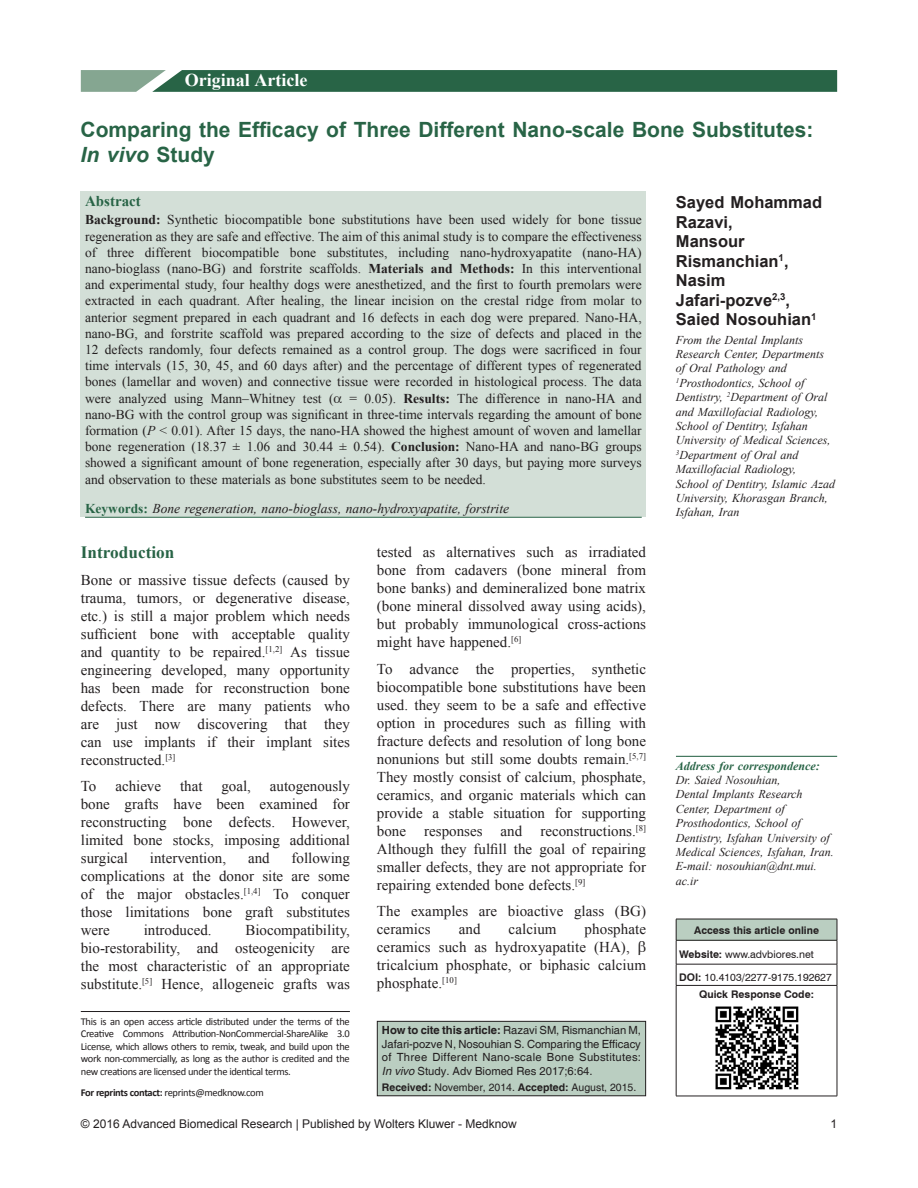
<style>
.page{position:relative;width:918px;height:1188px;background:#fff}
.page>*{position:absolute;margin:0;border:0;box-sizing:border-box;transform-origin:0 0}
.AT{font:700 21px/25.2px "Arial";color:#286446}
.AH{font:700 18px "Times New Roman";color:#fff}
.t1{font:700 17.25px "Times New Roman";color:#286446}
.AU{font:700 16.5px/19.5px "Arial";color:#231f20}
.TX{font:15px/18px "Times New Roman";color:#231f20;text-align:justify}
.ABSH{font:700 15px "Times New Roman";color:#286446}
.ABS{font:13.5px/16.2px "Times New Roman";letter-spacing:-.005em;color:#231f20;text-align:justify}
.KWD{font:italic 13.5px "Times New Roman";color:#231f20}
.AFF{font:italic 12px/14.4px "Times New Roman";color:#231f20}
.ADD{font:italic 12px/14.4px "Times New Roman";color:#231f20}
.t2{font:12px "Arial";color:#231f20}
.HTC{font:11.25px/13.5px "Helvetica";letter-spacing:.025em;color:#231f20;text-align:justify}
.Pa7{font:10.5px/12.6px "Calibri";letter-spacing:-.03em;color:#211d1e;text-align:justify}
.HTC-2{font:10.5px "Helvetica";color:#231f20}
.DOI{font:10.5px "Swiss 721 BT";color:#231f20}
.Website{font:10.5px "Swiss 721 BT";color:#231f20}
.ATAO{font:700 10.5px "Swiss 721 BT";color:#231f20}
.QRC{font:700 10.5px "Swiss 721 BT";color:#231f20}
.s1{font-style:italic}
.s2{font-weight:700}
.s3{font-weight:700;font-style:normal;color:#286446}
.s4{font-weight:700;color:#286446}
</style>
<div class="page">
<hr style="left:676px;top:756px;width:161px;height:1px;background:#286446">
<div style="left:81px;top:192px;width:565px;height:325px;background:#d3dfd7"></div>
<hr style="left:85px;top:517px;width:557px;height:1px;background:#286446">
<svg style="left:81px;top:70px;width:756px;height:22px;background:#376e52"></svg>
<div style="left:377px;top:1021px;width:269px;height:75px;background:#bacec1"></div>
<div style="left:377px;top:1021px;width:269px;height:75px;border:1px solid #231f20"></div>
<hr style="left:81px;top:1011px;width:269px;height:1px;background:#211d1e">
<div style="left:676px;top:919px;width:161px;height:21px;background:#bacec1"></div>
<hr style="left:676px;top:940px;width:161px;height:1px;background:#231f20">
<hr style="left:676px;top:964px;width:161px;height:1px;background:#231f20">
<hr style="left:676px;top:985px;width:161px;height:1px;background:#231f20">
<hr style="left:676px;top:919px;width:161px;height:1px;background:#231f20">
<svg style="left:676px;top:919px;width:1px;height:66px"></svg>
<svg style="left:837px;top:919px;width:1px;height:66px"></svg>
<hr style="left:676px;top:986px;width:1px;height:110px;background:#231f20">
<hr style="left:837px;top:986px;width:1px;height:110px;background:#231f20">
<hr style="left:676px;top:1096px;width:161px;height:1px;background:#231f20">
<img style="left:715px;top:1006px;width:84px;height:84px">
<p class="AH" style="left:185px;top:67px;width:124px">Original Article</p>
<p class="AT" style="left:81px;top:117px;width:734px">Comparing the Efficacy of Three Different Nano‑scale Bone Substitutes:<br><span class="s1">In vivo</span> Study</p>
<p class="ABSH" style="left:85px;top:190px;width:57px">Abstract</p>
<p class="ABS" style="left:85px;top:211px;width:558px"><span class="s2">Background:</span> Synthetic biocompatible bone substitutions have been used widely for bone tissue regeneration as they are safe and effective. The aim of this animal study is to compare the effectiveness of three different biocompatible bone substitutes, including nano‑hydroxyapatite (nano‑HA) nano‑bioglass (nano‑BG) and forstrite scaffolds. <span class="s2">Materials and Methods:</span> In this interventional and experimental study, four healthy dogs were anesthetized, and the first to fourth premolars were extracted in each quadrant. After healing, the linear incision on the crestal ridge from molar to anterior segment prepared in each quadrant and 16 defects in each dog were prepared. Nano‑HA, nano‑BG, and forstrite scaffold was prepared according to the size of defects and placed in the 12 defects randomly, four defects remained as a control group. The dogs were sacrificed in four time intervals (15, 30, 45, and 60 days after) and the percentage of different types of regenerated bones (lamellar and woven) and connective tissue were recorded in histological process. The data were analyzed using Mann–Whitney test ( = 0.05). <span class="s2">Results:</span> The difference in nano‑HA and nano‑BG with the control group was significant in three‑time intervals regarding the amount of bone formation (<span class="s1">P</span> &lt; 0.01). After 15 days, the nano‑HA showed the highest amount of woven and lamellar bone regeneration (18.37 ± 1.06 and 30.44 ± 0.54). <span class="s2">Conclusion:</span> Nano‑HA and nano‑BG groups showed a significant amount of bone regeneration, especially after 30 days, but paying more surveys and observation to these materials as bone substitutes seem to be needed.</p>
<p class="KWD" style="left:85px;top:499px;width:426px"><span class="s3">Keywords:</span> Bone regeneration, nano‑bioglass, nano‑hydroxyapatite, forstrite</p>
<h1 class="t1" style="left:81px;top:540px;width:95px">Introduction</h1>
<p class="TX" style="left:81px;top:570px;width:271px">Bone or massive tissue defects (caused by trauma, tumors, or degenerative disease, etc.) is still a major problem which needs sufficient bone with acceptable quality and quantity to be repaired.<sup>[1,2]</sup> As tissue engineering developed, many opportunity has been made for reconstruction bone defects. There are many patients who are just now discovering that they can use implants if their implant sites reconstructed.<sup>[3]</sup></p>
<p class="TX" style="left:81px;top:777px;width:17px">To</p>
<p class="TX" style="left:115px;top:777px;width:47px">achieve</p>
<p class="TX" style="left:180px;top:777px;width:24px">that</p>
<p class="TX" style="left:221px;top:777px;width:31px">goal,</p>
<p class="TX" style="left:81px;top:777px;width:271px;text-indent:189px">autogenously bone grafts have been examined for reconstructing bone defects. However, limited bone stocks, imposing additional surgical</p>
<p class="TX" style="left:81px;top:849px;width:271px;text-indent:211px">following complications at the donor site are some of the major obstacles.<sup>[1,4]</sup> To conquer those limitations bone graft substitutes were</p>
<p class="TX" style="left:150px;top:849px;width:78px">intervention,</p>
<p class="TX" style="left:248px;top:849px;width:23px">and</p>
<p class="TX" style="left:81px;top:921px;width:271px;text-indent:165px">Biocompatibility, bio‑restorability, and osteogenicity are the most characteristic of an appropriate substitute.<sup>[5]</sup> Hence, allogeneic grafts was</p>
<p class="TX" style="left:144px;top:921px;width:69px">introduced.</p>
<p class="Pa7" style="left:81px;top:1015px;width:271px">This is an open access article distributed under the terms of the Creative Commons Attribution-NonCommercial-ShareAlike 3.0<br>License, which allows others to remix, tweak, and build upon the work non-commercially, as long as the author is credited and the new creations are licensed under the identical terms.</p>
<p class="Pa7" style="left:81px;top:1086px;width:185px"><span class="s2">For reprints contact:</span> reprints@medknow.com</p>
<p class="TX" style="left:377px;top:543px;width:271px">tested as alternatives such as irradiated bone from cadavers (bone mineral from bone banks) and demineralized bone matrix (bone mineral dissolved away using acids), but probably immunological cross‑actions might have happened.<sup>[6]</sup></p>
<p class="TX" style="left:377px;top:659px;width:271px">To advance the properties, synthetic biocompatible bone substitutions have been used. they seem to be a safe and effective option in procedures such as filling with fracture defects and resolution of long bone nonunions but still some doubts remain.<sup>[5,7] </sup>They mostly consist of calcium, phosphate, ceramics, and organic materials which can provide a stable situation for supporting bone responses and reconstructions.<sup>[8] </sup>Although they fulfill the goal of repairing smaller defects, they are not appropriate for repairing extended bone defects.<sup>[9]</sup></p>
<p class="TX" style="left:377px;top:902px;width:271px">The examples are bioactive glass (BG) ceramics</p>
<p class="TX" style="left:377px;top:920px;width:271px;text-align:left;text-indent:208px">phosphate ceramics such as hydroxyapatite (HA), tricalcium phosphate, or biphasic calcium phosphate.<sup>[10]</sup></p>
<p class="HTC" style="left:382px;top:1024px;width:261px"><span class="s2">How to cite this article:</span> Razavi SM, Rismanchian M, Jafari-pozve N, Nosouhian S. Comparing the Efficacy of Three Different Nano-scale Bone Substitutes:<br><span class="s1">In vivo</span> Study. Adv Biomed Res 2017;6:64.</p>
<p class="HTC-2" style="left:382px;top:1081px;width:256px"><span class="s2">Received:</span> November, 2014. <span class="s2">Accepted:</span> August, 2015.</p>
<p class="TX" style="left:459px;top:920px;width:23px">and</p>
<p class="TX" style="left:509px;top:920px;width:49px">calcium</p>
<p class="AU" style="left:676px;top:193px;width:148px">Sayed Mohammad<br>Razavi,<br>Mansour<br>Rismanchian<sup>1</sup>,<br>Nasim<br>Jafari‑pozve<sup>2,3</sup>,<br>Saied Nosouhian<sup>1</sup></p>
<p class="AFF" style="left:676px;top:332px;width:161px">From the Dental Implants<br>Research Center, Departments of Oral Pathology and<br><sup>1</sup>Prosthodontics, School of<br>Dentistry, <sup>2</sup>Department of Oral and Maxillofacial Radiology,<br>School of Dentitry, Isfahan<br>University of Medical Sciences,<br><sup>3</sup>Department of Oral and<br>Maxillofacial Radiology,<br>School of Dentitry, Islamic Azad<br>University, Khorasgan Branch,<br>Isfahan, Iran</p>
<p class="ADD" style="left:676px;top:758px;width:159px"><span class="s4">Address for correspondence:<br></span>Dr. Saied Nosouhian,<br>Dental Implants Research<br>Center, Department of<br>Prosthodontics, School of<br>Dentistry, Isfahan University of<br>Medical Sciences, Isfahan, Iran.<br>E‑mail: nosouhian@dnt.mui. ac.ir</p>
<p class="ATAO" style="left:694px;top:924px;width:126px">Access this article online</p>
<p class="Website" style="left:679px;top:948px;width:136px"><span class="s2">Website:</span> www.advbiores.net</p>
<p class="DOI" style="left:679px;top:971px;width:154px"><span class="s2">DOI:</span> 10.4103/2277-9175.192627</p>
<p class="QRC" style="left:699px;top:988px;width:116px">Quick Response Code:</p>
<p class="t2" style="left:81px;top:1116px;width:437px">© 2016 Advanced Biomedical Research | Published by Wolters Kluwer - Medknow</p>
<p class="t2" style="left:830px;top:1116px;width:8px">1</p>
</div>
